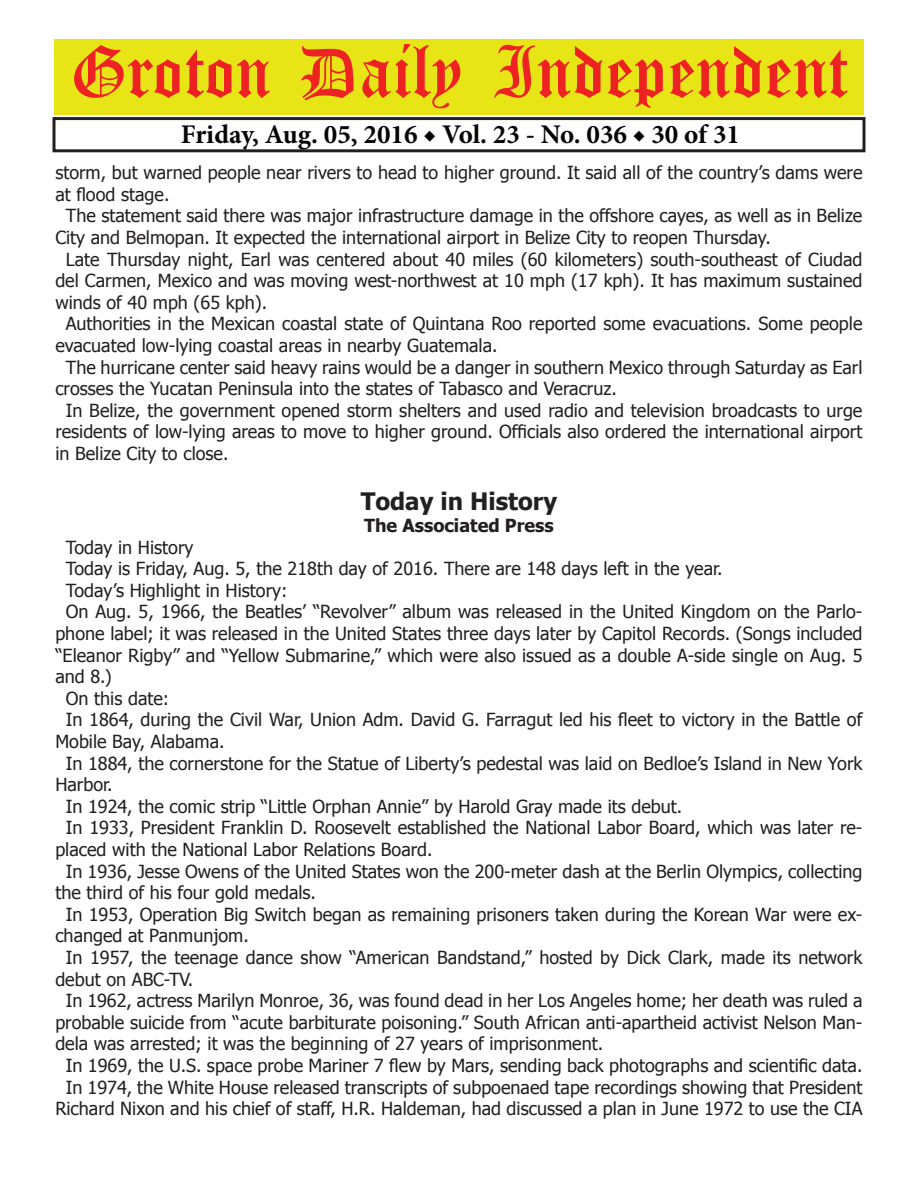
<style>
.page{position:relative;width:918px;height:1188px;background:#fff}
.page>*{position:absolute;margin:0;border:0;box-sizing:border-box;transform-origin:0 0}
.t1{font:54px "Old English Five";color:#ee2123}
.t2{font:700 27px "Minion Pro";color:#040503}
.t3{font:700 24px "Tahoma";color:#231f20}
.t4{font:18px "Tahoma";color:#231f20}
.t5{font:700 18px "Tahoma";color:#231f20}
</style>
<div class="page">
<div style="left:52px;top:117px;width:814px;height:35px;border:3px solid #231f20"></div>
<div style="left:54px;top:40px;width:810px;height:75px;background:#e7e515"></div>
<h1 class="t1" style="left:70px;top:47px;width:779px">Groton Daily Independent</h1>
<h2 class="t2" style="left:181px;top:116px;width:561px">Friday, Aug. 05, 2016 ◆ Vol. 23 - No. 036 ◆ 30 of 31</h2>
<p class="t4" style="left:55px;top:161px;width:809px">storm, but warned people near rivers to head to higher ground. It said all of the country’s dams were</p>
<p class="t4" style="left:55px;top:182px;width:116px">at flood stage.</p>
<p class="t4" style="left:66px;top:204px;width:798px">The statement said there was major infrastructure damage in the offshore cayes, as well as in Belize</p>
<p class="t4" style="left:55px;top:225px;width:717px">City and Belmopan. It expected the international airport in Belize City to reopen Thursday.</p>
<p class="t4" style="left:66px;top:247px;width:798px">Late Thursday night, Earl was centered about 40 miles (60 kilometers) south-southeast of Ciudad</p>
<p class="t4" style="left:55px;top:269px;width:809px">del Carmen, Mexico and was moving west-northwest at 10 mph (17 kph). It has maximum sustained</p>
<p class="t4" style="left:55px;top:290px;width:213px">winds of 40 mph (65 kph).</p>
<p class="t4" style="left:66px;top:312px;width:798px">Authorities in the Mexican coastal state of Quintana Roo reported some evacuations. Some people</p>
<p class="t4" style="left:55px;top:333px;width:444px">evacuated low-lying coastal areas in nearby Guatemala.</p>
<p class="t4" style="left:66px;top:355px;width:798px">The hurricane center said heavy rains would be a danger in southern Mexico through Saturday as Earl</p>
<p class="t4" style="left:55px;top:377px;width:563px">crosses the Yucatan Peninsula into the states of Tabasco and Veracruz.</p>
<p class="t4" style="left:66px;top:398px;width:798px">In Belize, the government opened storm shelters and used radio and television broadcasts to urge</p>
<p class="t4" style="left:55px;top:420px;width:809px">residents of low-lying areas to move to higher ground. Officials also ordered the international airport</p>
<p class="t4" style="left:55px;top:441px;width:175px">in Belize City to close.</p>
<h3 class="t3" style="left:361px;top:485px;width:198px">Today in History</h3>
<p class="t5" style="left:364px;top:513px;width:191px">The Associated Press</p>
<p class="t4" style="left:66px;top:535px;width:129px">Today in History</p>
<p class="t4" style="left:66px;top:557px;width:658px">Today is Friday, Aug. 5, the 218th day of 2016. There are 148 days left in the year.</p>
<p class="t4" style="left:66px;top:578px;width:223px">Today’s Highlight in History:</p>
<p class="t4" style="left:66px;top:600px;width:798px">On Aug. 5, 1966, the Beatles’ “Revolver” album was released in the United Kingdom on the Parlo-</p>
<p class="t4" style="left:55px;top:621px;width:809px">phone label; it was released in the United States three days later by Capitol Records. (Songs included</p>
<p class="t4" style="left:55px;top:643px;width:809px">“Eleanor Rigby” and “Yellow Submarine,” which were also issued as a double A-side single on Aug. 5</p>
<p class="t4" style="left:55px;top:665px;width:58px">and 8.)</p>
<p class="t4" style="left:66px;top:686px;width:105px">On this date:</p>
<p class="t4" style="left:66px;top:708px;width:798px">In 1864, during the Civil War, Union Adm. David G. Farragut led his fleet to victory in the Battle of</p>
<p class="t4" style="left:55px;top:729px;width:171px">Mobile Bay, Alabama.</p>
<p class="t4" style="left:66px;top:751px;width:798px">In 1884, the cornerstone for the Statue of Liberty’s pedestal was laid on Bedloe’s Island in New York</p>
<p class="t4" style="left:55px;top:773px;width:59px">Harbor.</p>
<p class="t4" style="left:66px;top:794px;width:618px">In 1924, the comic strip “Little Orphan Annie” by Harold Gray made its debut.</p>
<p class="t4" style="left:66px;top:816px;width:798px">In 1933, President Franklin D. Roosevelt established the National Labor Board, which was later re-</p>
<p class="t4" style="left:55px;top:837px;width:379px">placed with the National Labor Relations Board.</p>
<p class="t4" style="left:66px;top:859px;width:798px">In 1936, Jesse Owens of the United States won the 200-meter dash at the Berlin Olympics, collecting</p>
<p class="t4" style="left:55px;top:881px;width:262px">the third of his four gold medals.</p>
<p class="t4" style="left:66px;top:902px;width:798px">In 1953, Operation Big Switch began as remaining prisoners taken during the Korean War were ex-</p>
<p class="t4" style="left:55px;top:924px;width:195px">changed at Panmunjom.</p>
<p class="t4" style="left:66px;top:945px;width:798px">In 1957, the teenage dance show “American Bandstand,” hosted by Dick Clark, made its network</p>
<p class="t4" style="left:55px;top:967px;width:139px">debut on ABC-TV.</p>
<p class="t4" style="left:66px;top:989px;width:798px">In 1962, actress Marilyn Monroe, 36, was found dead in her Los Angeles home; her death was ruled a</p>
<p class="t4" style="left:55px;top:1010px;width:809px">probable suicide from “acute barbiturate poisoning.” South African anti-apartheid activist Nelson Man-</p>
<p class="t4" style="left:55px;top:1032px;width:549px">dela was arrested; it was the beginning of 27 years of imprisonment.</p>
<p class="t4" style="left:66px;top:1053px;width:798px">In 1969, the U.S. space probe Mariner 7 flew by Mars, sending back photographs and scientific data.</p>
<p class="t4" style="left:66px;top:1075px;width:798px">In 1974, the White House released transcripts of subpoenaed tape recordings showing that President</p>
<p class="t4" style="left:55px;top:1097px;width:809px">Richard Nixon and his chief of staff, H.R. Haldeman, had discussed a plan in June 1972 to use the CIA</p>
</div>
